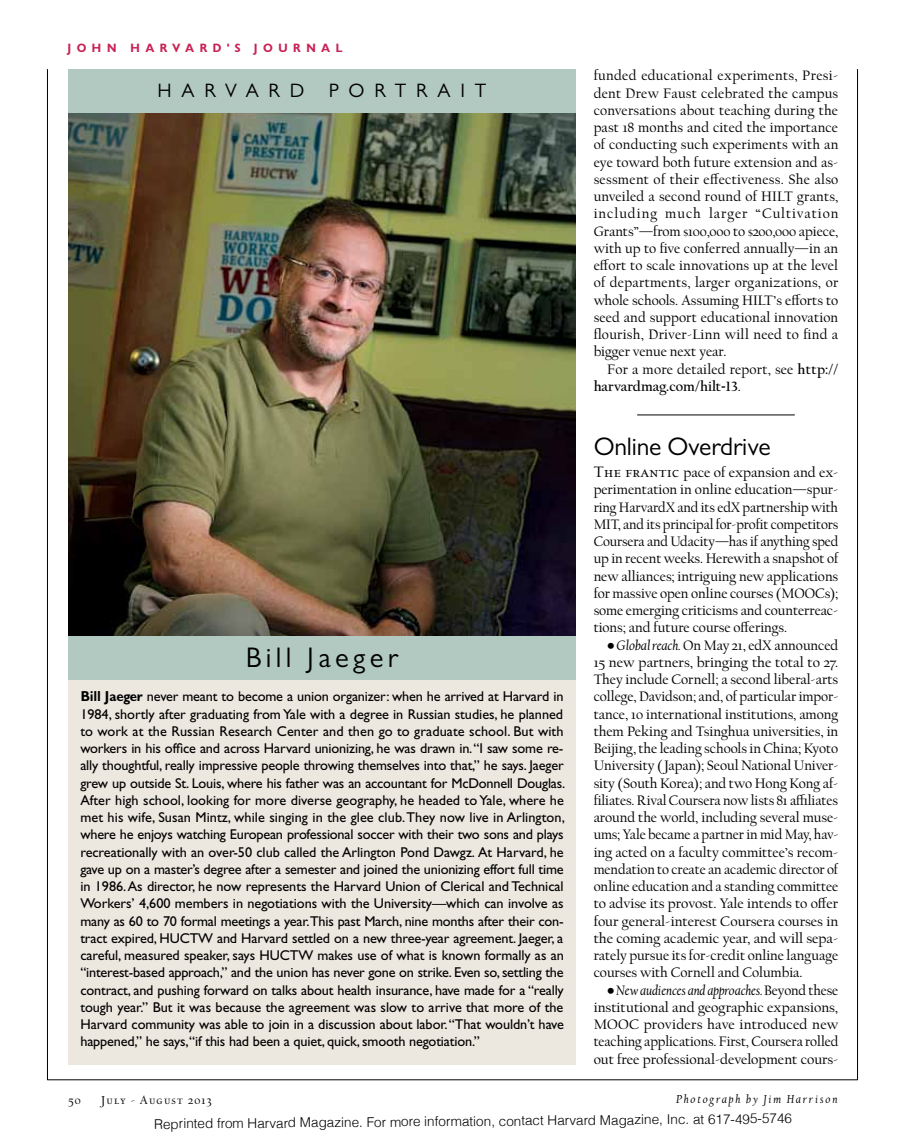
<style>
.page{position:relative;width:905px;height:1134px;background:#fff}
.page>*{position:absolute;margin:0;border:0;box-sizing:border-box;transform-origin:0 0}
.t1{font:28.5px "Gill Sans MT Std";letter-spacing:.15em;color:#000}
.t2{font:25.5px "Gill Sans MT Std";letter-spacing:-.005em;color:#000}
.t3{font:19.5px "Gill Sans MT Std";letter-spacing:.5em;color:#000}
.t4{font:14.25px/17.2px "Cal Harvard";letter-spacing:.01em;color:#000;text-align:justify}
.t5{font:14.25px/17.2px "Gill Sans Std";letter-spacing:-.01em;color:#000}
.t6{font:14.25px "Cal Harvard";letter-spacing:.07em;color:#000}
.t7{font:700 14.25px "Cal Harvard";letter-spacing:-.005em;color:#000}
.t8{font:300 13.5px "Helvetica";color:#000}
.t9{font:italic 12px "Cal Harvard";letter-spacing:.15em;color:#000}
.t10{font:700 12px "Gill Sans Display";letter-spacing:.425em;color:#c82254}
.t11{font:12px "Cal Harvard";letter-spacing:.1em;color:#000}
.s1{font-family:"Gill Sans Display";font-weight:700}
.s2{font-weight:700}
.s3{font-family:"Helvetica";font-weight:400}
.s4{font-weight:400}
.s5{font-size:15.75px}
.s6{font-size:11.25px}
.s7{font-style:italic}
</style>
<div class="page">
<hr style="left:47px;top:69px;width:1px;height:1011px;background:#000">
<hr style="left:857px;top:69px;width:1px;height:1011px;background:#000">
<hr style="left:47px;top:1080px;width:810px;height:1px;background:#000">
<img style="left:68px;top:112px;width:507px;height:524px">
<div style="left:68px;top:69px;width:507px;height:43px;background:#b1c9c0"></div>
<div style="left:68px;top:680px;width:507px;height:385px;background:#ece7df"></div>
<div style="left:68px;top:636px;width:507px;height:44px;background:#b1c9c0"></div>
<hr style="left:637px;top:415px;width:157px;height:1px;background:#000">
<p class="t10" style="left:68px;top:41px;width:276px">JOHN H ARVARD'S JOURNAL</p>
<p class="t3" style="left:158px;top:79px;width:316px">harvard po rt rait</p>
<p class="t1" style="left:246px;top:641px;width:154px">Bill Jaeger</p>
<p class="t5" style="left:80px;top:688px;width:486px"><span class="s1">BILL JAEGER</span> never meant to become a union organizer: when he arrived at Harvard in 1984, shortly after graduating from Yale with a degree in Russian studies, he planned to work at the Russian Research Center and then go to graduate school. But with workers in his office and across Harvard unionizing, he was drawn in. “I saw some re&shy;ally thoughtful, really impressive people throwing themselves into that,” he says. Jaeger grew up outside St. Louis, where his father was an accountant for McDonnell Douglas.<br>After high school, looking for more diverse geography, he headed to Yale, where he met his wife, Susan Mintz, while singing in the glee club. They now live in Arlington, where he enjoys watching European professional soccer with their two sons and plays recreationally with an over-50 club called the Arlington Pond Dawgz. At Harvard, he gave up on a master’s degree after a semester and joined the unionizing effort full time in 1986. As director, he now represents the Harvard Union of Clerical and Technical Workers’ 4,600 members in negotiations with the University—which can involve as many as 60 to 70 formal meetings a year.This past March, nine months after their con&shy;tract expired, HUCTW and Harvard settled on a new three-year agreement. Jaeger, a careful, measured speaker, says HUCTW makes use of what is known formally as an “interest-based approach,” and the union has never gone on strike. Even so, settling the contract, and pushing forward on talks about health insurance, have made for a “really tough year.” But it was because the agreement was slow to arrive that more of the Harvard community was able to join in a discussion about labor. “That wouldn’t have happened,” he says,“if this had been a quiet, quick, smooth negotiation.”</p>
<p class="t4" style="left:593px;top:68px;width:246px">funded educational experiments, Presi-</p>
<p class="t4" style="left:593px;top:85px;width:246px">dent Drew Faust celebrated the campus</p>
<p class="t4" style="left:593px;top:102px;width:246px">conversations about teaching during the</p>
<p class="t4" style="left:593px;top:120px;width:246px">past 18 months and cited the importance</p>
<p class="t4" style="left:593px;top:137px;width:246px">of conducting such experiments with an</p>
<p class="t4" style="left:593px;top:154px;width:246px">eye toward both future extension and as-</p>
<p class="t4" style="left:593px;top:171px;width:246px">sessment of their effectiveness. She also</p>
<p class="t4" style="left:593px;top:189px;width:246px">unveiled a second round of HILT grants,</p>
<p class="t6" style="left:593px;top:206px;width:246px">including much larger “Cultivation</p>
<p class="t4" style="left:593px;top:223px;width:246px">Grants”—from $100,000 to $200,000 apiece,</p>
<p class="t4" style="left:593px;top:240px;width:246px">with up to five conferred annually—in an</p>
<p class="t4" style="left:593px;top:258px;width:246px">effort to scale innovations up at the level</p>
<p class="t4" style="left:593px;top:275px;width:246px">of departments, larger organizations, or</p>
<p class="t4" style="left:593px;top:292px;width:246px">whole schools. Assuming HILT’s efforts to</p>
<p class="t4" style="left:593px;top:309px;width:246px">seed and support educational innovation</p>
<p class="t4" style="left:593px;top:327px;width:246px">flourish, Driver-Linn will need to find a</p>
<p class="t4" style="left:593px;top:344px;width:134px">bigger venue next year.</p>
<p class="t4" style="left:607px;top:361px;width:232px">For a more detailed report, see <span class="s2">http://</span></p>
<p class="t7" style="left:593px;top:379px;width:149px">harvardmag.com/hilt<span class="s3">-</span>13<span class="s4">.</span></p>
<p class="t2" style="left:593px;top:431px;width:179px">Online Overdrive</p>
<p class="t4" style="left:593px;top:465px;width:247px"><span class="s5">The frantic</span> pace of expansion and ex&shy;perimentation in online education—spur&shy;ring HarvardX and its edX partnership with MIT, and its principal for-profit competitors Coursera and Udacity—has if anything sped up in recent weeks. Herewith a snapshot of new alliances; intriguing new applications for massive open online courses (MOOCs); some emerging criticisms and counterreac&shy;tions; and future course offerings.</p>
<p class="t4" style="left:593px;top:637px;width:246px;text-indent:14px"><span class="s6">•</span> <span class="s7">Global reach.</span> On May 21, edX announced 15 new partners, bringing the total to 27.<br>They include Cornell; a second liberal-arts college, Davidson; and, of particular impor&shy;tance, 10 international institutions, among them Peking and Tsinghua universities, in Beijing, the leading schools in China; Kyoto University (Japan); Seoul National Univer&shy;sity (South Korea); and two Hong Kong af&shy;filiates. Rival Coursera now lists 81 affiliates around the world, including several muse&shy;ums; Yale became a partner in mid May, hav&shy;ing acted on a faculty committee’s recom&shy;mendation to create an academic director of online education and a standing committee to advise its provost. Yale intends to offer four general-interest Coursera courses in the coming academic year, and will sepa&shy;rately pursue its for-credit online language courses with Cornell and Columbia.</p>
<p class="t4" style="left:593px;top:982px;width:246px;text-indent:14px"><span class="s6">•</span> <span class="s7">New audiences and approaches.</span> Beyond these institutional and geographic expansions, MOOC providers have introduced new teaching applications. First, Coursera rolled out free professional-development cours-</p>
<p class="t11" style="left:68px;top:1094px;width:14px">50</p>
<p class="t11" style="left:101px;top:1094px;width:112px">July - August 2013</p>
<p class="t9" style="left:676px;top:1093px;width:163px">Photograph by Jim Harrison</p>
<p class="t8" style="left:154px;top:1110px;width:639px">Reprinted from Harvard Magazine. For more information, contact Harvard Magazine, Inc. at 617-495-5746</p>
</div>
